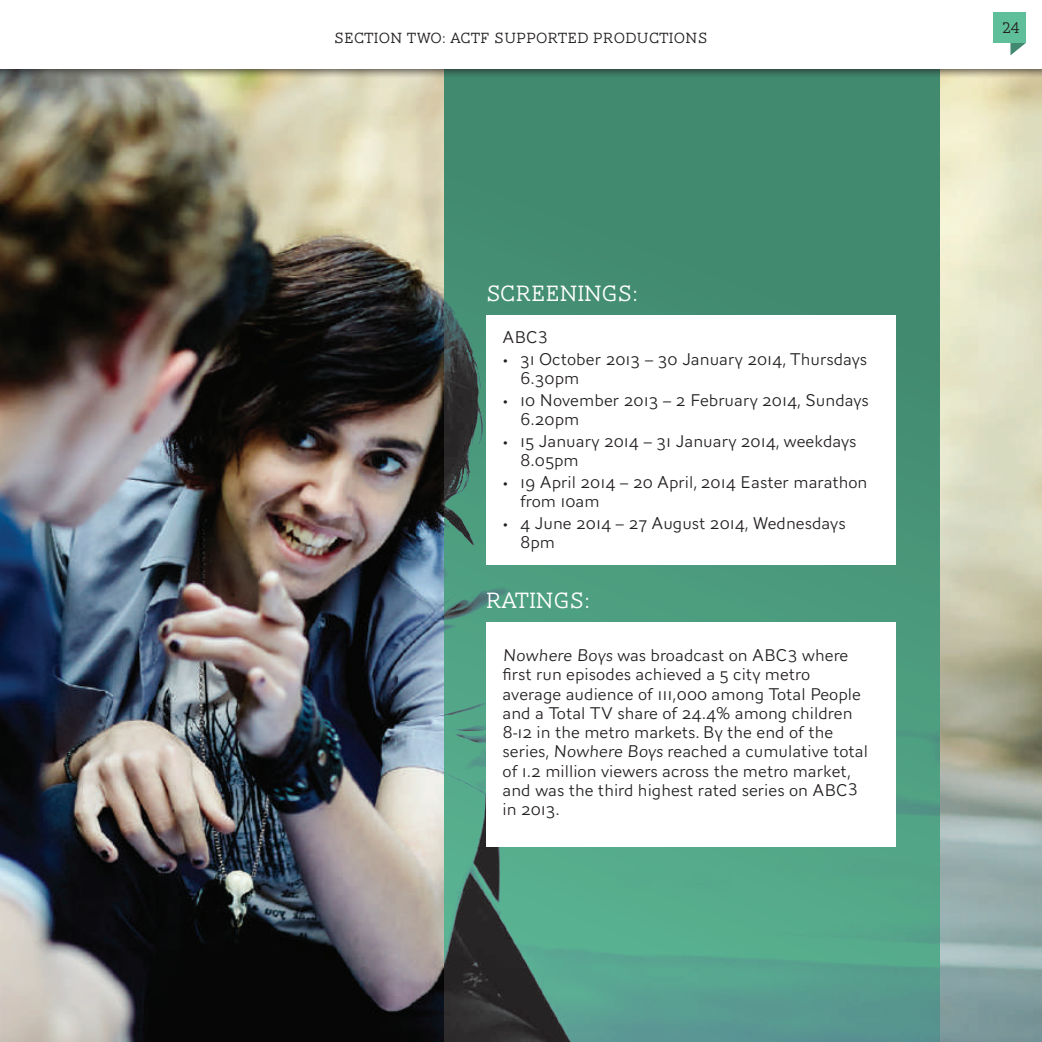
<style>
.page{position:relative;width:1042px;height:1042px;background:#fff}
.page>*{position:absolute;margin:0;border:0;box-sizing:border-box;transform-origin:0 0}
.t1{font:300 22.75px "AW Conqueror Slab";color:#fff}
.t2{font:300 17.5px/19.2px "AW Conqueror Sans";color:#231f20}
.t3{font:300 15.75px "AW Conqueror Slab";color:#231f20}
.t4{font:300 15.22px "AW Conqueror Slab";letter-spacing:.02em;color:#231f20}
</style>
<div class="page">
<img style="left:0;top:79px;width:1042px;height:963px">
<svg style="left:443px;top:79px;width:496px;height:963px;background:#499078"></svg>
<div style="left:486px;top:315px;width:409px;height:250px;background:#fff"></div>
<div style="left:486px;top:622px;width:409px;height:225px;background:#fff"></div>
<div style="left:0;top:0;width:1042px;height:79px;background:#231f20;opacity:.75"></div>
<div style="left:0;top:0;width:1042px;height:68px;background:#fff"></div>
<svg style="left:1010px;top:43px;width:16px;height:12px"></svg>
<div style="left:993px;top:13px;width:33px;height:30px;background:#5fbf9b"></div>
<p class="t4" style="left:334px;top:30px;width:375px">SECTION TWO: ACTF SUPPORTED PRODUCTIONS</p>
<p class="t4" style="left:427px;top:30px;width:189px">ANNUAL RE ORT 2012/13</p>
<h1 class="t1" style="left:486px;top:281px;width:153px">SCREENINGS:</h1>
<p class="t2" style="left:502px;top:328px;width:47px">ABC3</p>
<p class="t2" style="left:520px;top:349px;width:349px;text-indent:-18px">• 31 October 2013 – 30 January 2014, Thursdays<br>6.30pm</p>
<p class="t2" style="left:520px;top:390px;width:350px;text-indent:-18px">• 10 November 2013 – 2 February 2014, Sundays<br>6.20pm</p>
<p class="t2" style="left:520px;top:431px;width:338px;text-indent:-18px">• 15 January 2014 – 31 January 2014, weekdays<br>8.05pm</p>
<p class="t2" style="left:520px;top:472px;width:349px;text-indent:-18px">• 19 April 2014 – 20 April, 2014 Easter marathon from 10am</p>
<p class="t2" style="left:520px;top:513px;width:327px;text-indent:-18px">• 4 June 2014 – 27 August 2014, Wednesdays<br>8pm</p>
<h1 class="t1" style="left:486px;top:588px;width:105px">RATINGS:</h1>
<p class="t2" style="left:502px;top:645px;width:367px">Nowhere Boys was broadcast on ABC3 where first run episodes achieved a 5 city metro average audience of 111,000 among Total People and a Total TV share of 24.4% among children 8-12 in the metro markets. By the end of the series, Nowhere Boys reached a cumulative total of 1.2 million viewers across the metro market, and was the third highest rated series on ABC3 in 2013.</p>
<p class="t3" style="left:1002px;top:19px;width:19px">24</p>
</div>
